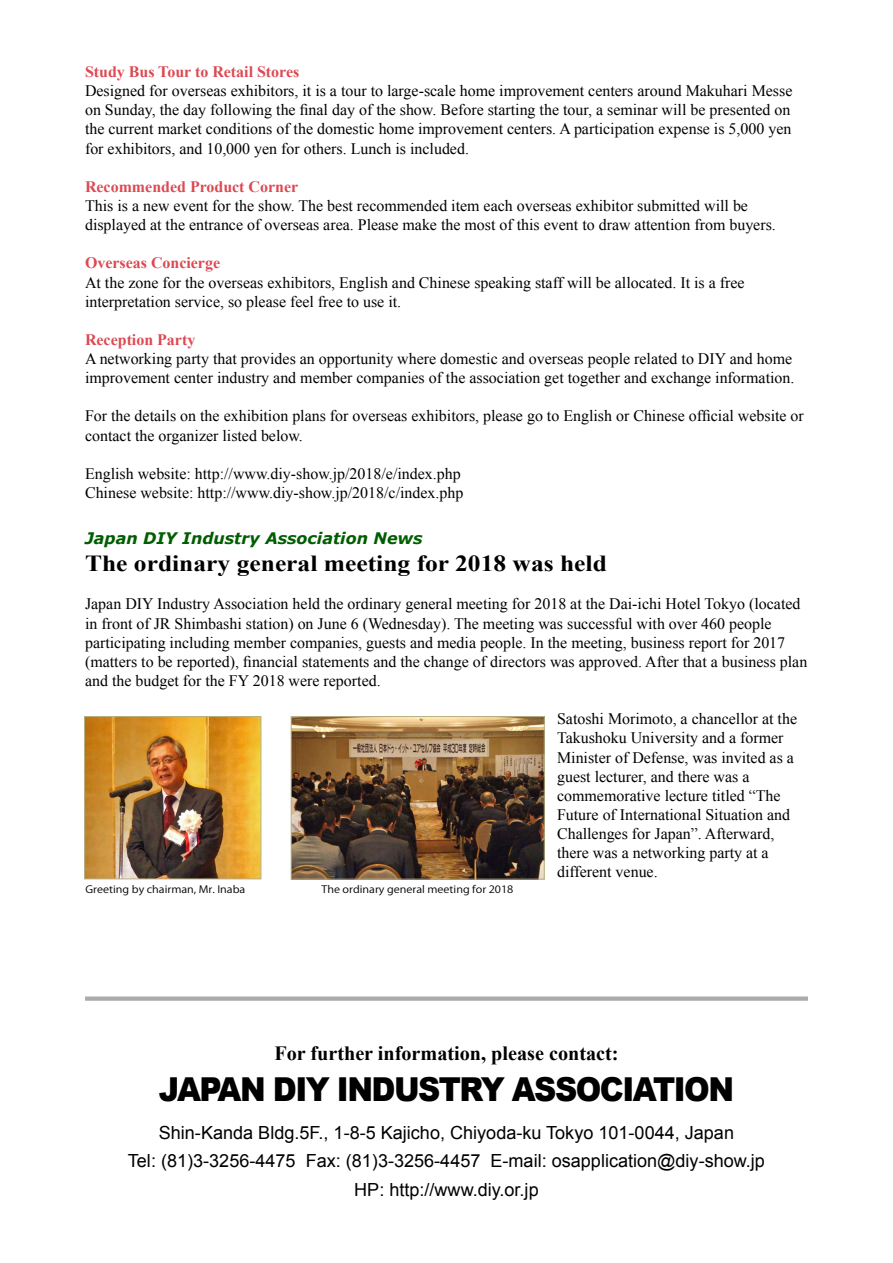
<style>
.page{position:relative;width:893px;height:1263px;background:#fff}
.page>*{position:absolute;margin:0;border:0;box-sizing:border-box;transform-origin:0 0}
.t1{font:900 33px "Arial";letter-spacing:-.05em;color:#000;scale:.93 1}
.t2{font:700 22.95px "Times New Roman";color:#000;scale:1.11 1}
.t3{font:700 20.25px "Times New Roman";color:#000}
.t4{font:18px/28.7px "Arial";color:#000;text-align:center}
.t5{font:15.9px/19.2px "Times New Roman";color:#000}
.t6{font:700 15.9px "Times New Roman";color:#dc4952}
.t7{font:italic 700 15.9px "Verdana";color:#005d00}
.t8{font:10.05px "Koz Go Pro";color:#000;scale:1.11 1}
</style>
<div class="page">
<div style="left:85px;top:996px;width:723px;height:5px;background:#aaabab"></div>
<img style="left:87px;top:718px;width:172px;height:159px">
<div style="left:85px;top:716px;width:176px;height:163px;border:1px solid #b6b186"></div>
<img style="left:293px;top:718px;width:249px;height:159px">
<div style="left:291px;top:716px;width:253px;height:163px;border:1px solid #b6b186"></div>
<p class="t6" style="left:85px;top:61px;width:216px">Study Bus Tour to Retail Stores</p>
<p class="t5" style="left:85px;top:81px;width:709px">Designed for overseas exhibitors, it is a tour to large-scale home improvement centers around Makuhari Messe on Sunday, the day following the final day of the show. Before starting the tour, a seminar will be presented on the current market conditions of the domestic home improvement centers. A participation expense is 5,000 yen for exhibitors, and 10,000 yen for others. Lunch is included.</p>
<p class="t6" style="left:85px;top:176px;width:215px">Recommended Product Corner</p>
<p class="t5" style="left:85px;top:196px;width:692px">This is a new event for the show. The best recommended item each overseas exhibitor submitted will be displayed at the entrance of overseas area. Please make the most of this event to draw attention from buyers.</p>
<p class="t6" style="left:85px;top:252px;width:137px">Overseas Concierge</p>
<p class="t5" style="left:85px;top:272px;width:661px">At the zone for the overseas exhibitors, English and Chinese speaking staff will be allocated. It is a free interpretation service, so please feel free to use it.</p>
<p class="t6" style="left:85px;top:329px;width:112px">Reception Party</p>
<p class="t5" style="left:85px;top:349px;width:711px">A networking party that provides an opportunity where domestic and overseas people related to DIY and home improvement center industry and member companies of the association get together and exchange information.</p>
<p class="t5" style="left:85px;top:406px;width:720px">For the details on the exhibition plans for overseas exhibitors, please go to English or Chinese official website or contact the organizer listed below.</p>
<p class="t5" style="left:85px;top:464px;width:380px">English website: http://www.diy-show.jp/2018/e/index.php<br>Chinese website: http://www.diy-show.jp/2018/c/index.php</p>
<p class="t7" style="left:85px;top:527px;width:339px">Japan DIY Industry Association News</p>
<h2 class="t2" style="left:85px;top:547px;width:472px">The ordinary general meeting for 2018 was held</h2>
<p class="t5" style="left:85px;top:594px;width:724px">Japan DIY Industry Association held the ordinary general meeting for 2018 at the Dai-ichi Hotel Tokyo (located in front of JR Shimbashi station) on June 6 (Wednesday). The meeting was successful with over 460 people participating including member companies, guests and media people. In the meeting, business report for 2017 (matters to be reported), financial statements and the change of directors was approved. After that a business plan and the budget for the FY 2018 were reported.</p>
<p class="t5" style="left:557px;top:709px;width:242px">Satoshi Morimoto, a chancellor at the Takushoku University and a former Minister of Defense, was invited as a guest lecturer, and there was a commemorative lecture titled “The Future of International Situation and Challenges for Japan”. Afterward, there was a networking party at a different venue.</p>
<p class="t8" style="left:86px;top:882px;width:145px">Greeting by chairman, Mr. Inaba</p>
<p class="t8" style="left:321px;top:882px;width:174px">The ordinary general meeting for 2018</p>
<p class="t3" style="left:274px;top:1039px;width:346px">For further information, please contact:</p>
<h1 class="t1" style="left:159px;top:1065px;width:620px">JAPAN DIY INDUSTRY ASSOCIATION</h1>
<p class="t4" style="left:128px;top:1118px;width:639px">Shin-Kanda Bldg.5F., 1-8-5 Kajicho, Chiyoda-ku Tokyo 101-0044, Japan<br>Tel: (81)3-3256-4475 Fax: (81)3-3256-4457 E-mail: osapplication@diy-show.jp<br>HP: http://www.diy.or.jp</p>
</div>
